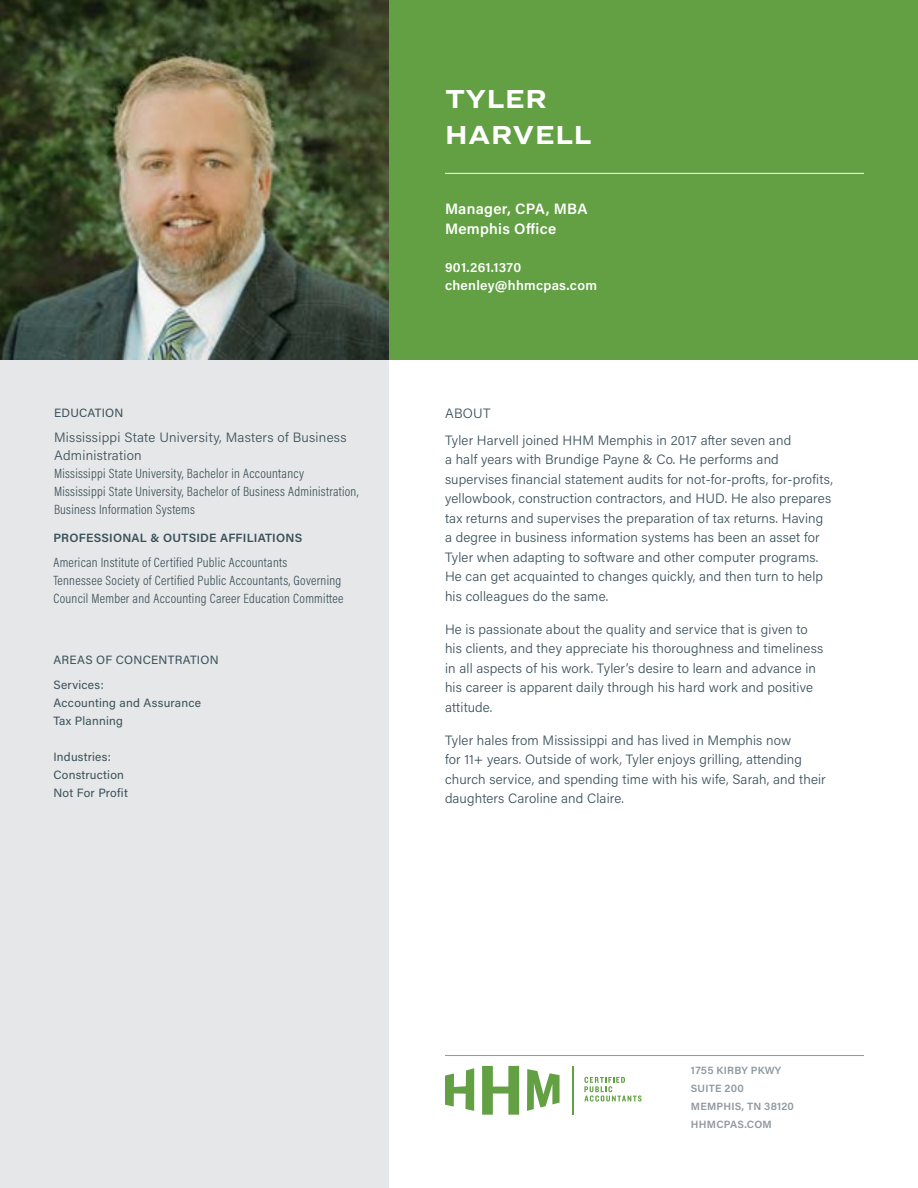
<style>
.page{position:relative;width:918px;height:1188px;background:#fff}
.page>*{position:absolute;margin:0;border:0;box-sizing:border-box;transform-origin:0 0}
.t1{font:700 27px/36px "Ringside Wide";letter-spacing:.02em;color:#fff}
.t2{font:600 15px/20.4px "Acumin Pro";letter-spacing:.02em;color:#fff}
.t3{font:300 13.5px/19.5px "Acumin Pro";letter-spacing:.01em;color:#39505a}
.t4{font:300 13.5px/18px "Acumin Pro Cond";letter-spacing:.02em;color:#39505a}
.t5{font:600 13.5px/17.4px "Acumin Pro";letter-spacing:.02em;color:#fff}
.t6{font:12px/18px "Acumin Pro";letter-spacing:.02em;color:#39505a}
.t7{font:600 12px "Acumin Pro";letter-spacing:.02em;color:#39505a}
.t8{font:600 10.5px/18px "Acumin Pro";letter-spacing:.02em;color:#8c979e}
</style>
<div class="page">
<div style="left:389px;top:0;width:529px;height:359px;background:#62a043"></div>
<div style="left:0;top:359px;width:389px;height:829px;background:#e6e7e8"></div>
<img style="left:0;top:0;width:389px;height:359px">
<hr style="left:445px;top:1055px;width:419px;height:1px;background:#8c979e">
<hr style="left:445px;top:173px;width:419px;height:1px;background:#fff">
<svg style="left:445px;top:1068px;width:29px;height:43px"></svg>
<svg style="left:527px;top:1069px;width:33px;height:42px"></svg>
<svg style="left:482px;top:1066px;width:37px;height:49px"></svg>
<hr style="left:572px;top:1066px;width:2px;height:49px;background:#62a043">
<svg style="left:584px;top:1077px;width:58px;height:25px"></svg>
<p class="t6" style="left:54px;top:404px;width:71px">EDUCATION</p>
<p class="t3" style="left:54px;top:428px;width:294px;line-height:18px">Mississippi State University, Masters of Business<br>Administration</p>
<p class="t4" style="left:54px;top:464px;width:306px">Mississippi State University, Bachelor in Accountancy<br>Mississippi State University, Bachelor of Business Administration,<br>Business Information Systems</p>
<p class="t7" style="left:53px;top:530px;width:250px">PROFESSIONAL &amp; OUTSIDE AFFILIATIONS</p>
<p class="t4" style="left:53px;top:553px;width:292px">American Institute of Certified Public Accountants<br>Tennessee Society of Certified Public Accountants, Governing<br>Council Member and Accounting Career Education Committee</p>
<p class="t6" style="left:53px;top:647px;width:167px;line-height:24.8px">AREAS OF CONCENTRATION<br>Services:</p>
<p class="t6" style="left:53px;top:693px;width:149px">Accounting and Assurance<br>Tax Planning</p>
<p class="t6" style="left:53px;top:747px;width:76px">Industries:<br>Construction<br>Not For Profit</p>
<h1 class="t1" style="left:445px;top:80px;width:148px">TYLER<br>HARVELL</h1>
<p class="t2" style="left:445px;top:198px;width:144px">Manager, CPA, MBA<br>Memphis Office</p>
<p class="t5" style="left:445px;top:258px;width:154px">901.261.1370 chenley@hhmcpas.com</p>
<p class="t3" style="left:445px;top:400px;width:348px;line-height:26.2px">ABOUT<br>Tyler Harvell joined HHM Memphis in 2017 after seven and</p>
<p class="t3" style="left:445px;top:449px;width:389px">a half years with Brundige Payne &amp; Co. He performs and supervises financial statement audits for not-for-profts, for-profits, yellowbook, construction contractors, and HUD. He also prepares tax returns and supervises the preparation of tax returns. Having a degree in business information systems has been an asset for Tyler when adapting to software and other computer programs.<br>He can get acquainted to changes quickly, and then turn to help his colleagues do the same.</p>
<p class="t3" style="left:445px;top:619px;width:380px">He is passionate about the quality and service that is given to his clients, and they appreciate his thoroughness and timeliness in all aspects of his work. Tyler’s desire to learn and advance in his career is apparent daily through his hard work and positive attitude.</p>
<p class="t3" style="left:445px;top:730px;width:382px">Tyler hales from Mississippi and has lived in Memphis now<br>for 11+ years. Outside of work, Tyler enjoys grilling, attending church service, and spending time with his wife, Sarah, and their daughters Caroline and Claire.</p>
<p class="t8" style="left:691px;top:1060px;width:104px">1755 KIRBY PKWY<br>SUITE 200<br>MEMPHIS, TN 38120<br>HHMCPAS.COM</p>
</div>
